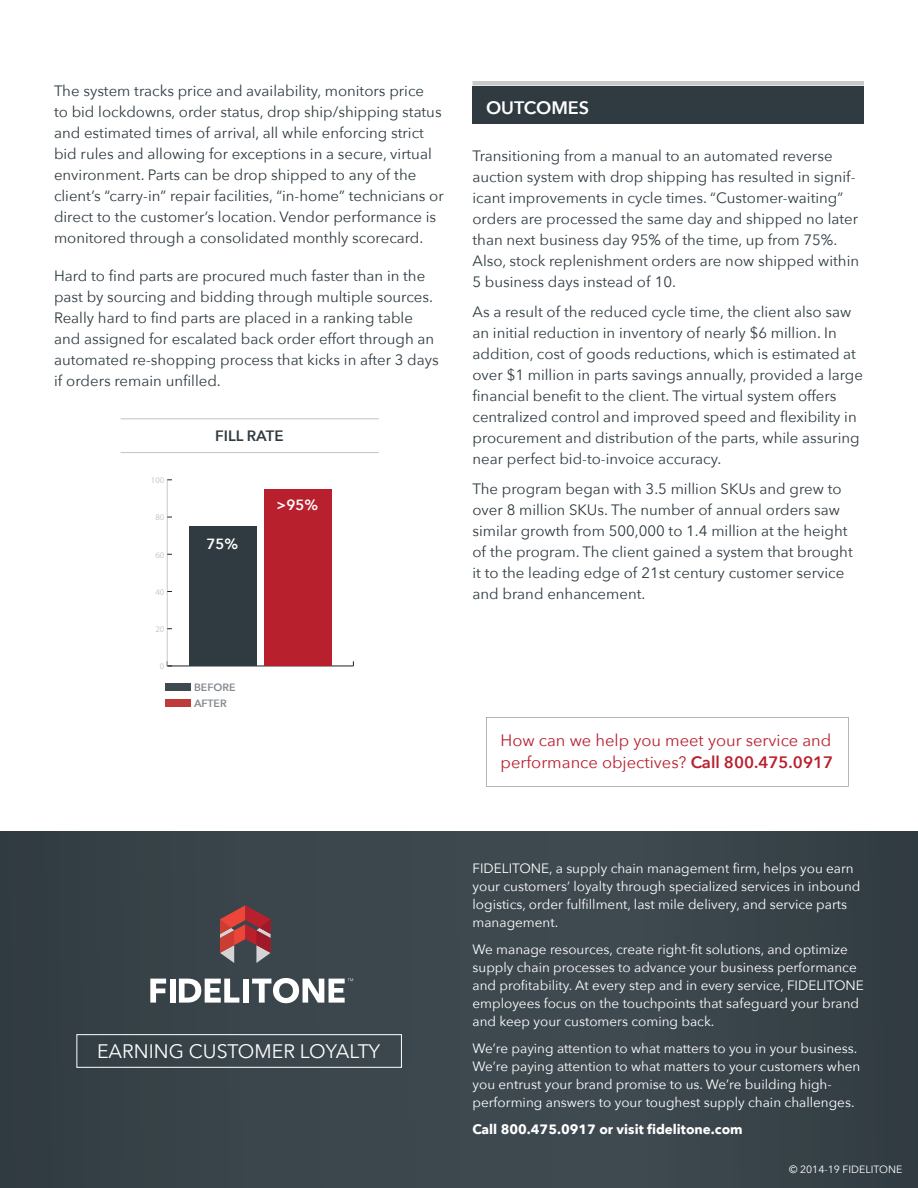
<style>
.page{position:relative;width:918px;height:1188px;background:#fff}
.page>*{position:absolute;margin:0;border:0;box-sizing:border-box;transform-origin:0 0}
.t1{font:19.5px "Avenir Next";color:#fff}
.t2{font:600 18px "Avenir Next";color:#fff}
.t3{font:16.5px/22.5px "Avenir Next";color:#b9202e}
.t4{font:15px/21px "Avenir Next";color:#2f3b41}
.t5{font:600 15px "Avenir Next";color:#2f3b41}
.t6{font:600 14.7px "Avenir Next";color:#fff}
.t7{font:13.5px/18px "Avenir Next";color:#fff}
.t8{font:700 13.5px "Avenir Next";color:#fff}
.t9{font:600 10.65px/16.4px "Avenir Next";color:#848a90}
.t10{font:10.5px "Avenir Next";color:#fff}
.t11{font:8.7px "Myriad Pro";color:#c8c9c9}
.s1{font-weight:600}
</style>
<div class="page">
<div style="left:473px;top:86px;width:391px;height:38px;background:#2f3b41"></div>
<hr style="left:473px;top:81px;width:391px;height:4px;background:#c8c9c9">
<div style="left:0;top:832px;width:918px;height:356px;background:#3b464c"></div>
<svg style="left:150px;top:979px;width:16px;height:24px"></svg>
<div style="left:170px;top:979px;width:5px;height:24px;background:#fff"></div>
<svg style="left:179px;top:979px;width:60px;height:24px"></svg>
<div style="left:243px;top:979px;width:6px;height:24px;background:#fff"></div>
<svg style="left:252px;top:978px;width:101px;height:25px"></svg>
<svg style="left:220px;top:905px;width:51px;height:58px"></svg>
<div style="left:77px;top:1034px;width:325px;height:34px;border:1px solid #fff"></div>
<svg style="left:486px;top:717px;width:363px;height:70px"></svg>
<hr style="left:167px;top:480px;width:1px;height:186px;background:#c8c9c9">
<div style="left:264px;top:489px;width:67px;height:177px;background:#b9202e"></div>
<div style="left:190px;top:526px;width:67px;height:140px;background:#2f3b41"></div>
<hr style="left:121px;top:418px;width:258px;height:1px;background:#c8c9c9">
<hr style="left:121px;top:452px;width:258px;height:1px;background:#c8c9c9">
<div style="left:165px;top:683px;width:26px;height:8px;background:#3e4950"></div>
<div style="left:165px;top:700px;width:26px;height:7px;background:#bf3b3b"></div>
<p class="t4" style="left:54px;top:80px;width:391px">The system tracks price and availability, monitors price<br>to bid lockdowns, order status, drop ship/shipping status and estimated times of arrival, all while enforcing strict bid rules and allowing for exceptions in a secure, virtual environment. Parts can be drop shipped to any of the client’s “carry-in” repair facilities, “in-home” technicians or direct to the customer’s location. Vendor performance is monitored through a consolidated monthly scorecard.</p>
<p class="t4" style="left:54px;top:264px;width:386px">Hard to find parts are procured much faster than in the past by sourcing and bidding through multiple sources.<br>Really hard to find parts are placed in a ranking table and assigned for escalated back order effort through an automated re-shopping process that kicks in after 3 days if orders remain unfilled.</p>
<p class="t11" style="left:151px;top:475px;width:15px">100</p>
<p class="t11" style="left:155px;top:512px;width:10px">80</p>
<p class="t11" style="left:155px;top:549px;width:10px">60</p>
<p class="t11" style="left:155px;top:587px;width:10px">40</p>
<p class="t11" style="left:155px;top:624px;width:10px">20</p>
<p class="t11" style="left:160px;top:661px;width:6px">0</p>
<p class="t5" style="left:215px;top:429px;width:70px">FILL RATE</p>
<p class="t6" style="left:207px;top:536px;width:33px">75%</p>
<p class="t6" style="left:277px;top:497px;width:43px">&gt;95%</p>
<p class="t9" style="left:194px;top:680px;width:43px">BEFORE<br>AFTER</p>
<p class="t2" style="left:486px;top:100px;width:105px">OUTCOMES</p>
<p class="t4" style="left:472px;top:145px;width:388px">Transitioning from a manual to an automated reverse auction system with drop shipping has resulted in signif&shy;icant improvements in cycle times. “Customer-waiting” orders are processed the same day and shipped no later than next business day 95% of the time, up from 75%.<br>Also, stock replenishment orders are now shipped within 5 business days instead of 10.</p>
<p class="t4" style="left:472px;top:301px;width:392px">As a result of the reduced cycle time, the client also saw an initial reduction in inventory of nearly $6 million. In addition, cost of goods reductions, which is estimated at over $1 million in parts savings annually, provided a large financial benefit to the client. The virtual system offers centralized control and improved speed and flexibility in procurement and distribution of the parts, while assuring near perfect bid-to-invoice accuracy.</p>
<p class="t4" style="left:472px;top:478px;width:382px">The program began with 3.5 million SKUs and grew to over 8 million SKUs. The number of annual orders saw similar growth from 500,000 to 1.4 million at the height of the program. The client gained a system that brought it to the leading edge of 21st century customer service and brand enhancement.</p>
<p class="t3" style="left:501px;top:728px;width:334px">How can we help you meet your service and performance objectives? <span class="s1">Call 800.475.0917</span></p>
<h1 class="t1" style="left:97px;top:1035px;width:285px">EARNING CUSTOMER LOYALTY</h1>
<p class="t7" style="left:472px;top:859px;width:390px">FIDELITONE, a supply chain management firm, helps you earn your customers’ loyalty through specialized services in inbound logistics, order fulfillment, last mile delivery, and service parts management.</p>
<p class="t7" style="left:472px;top:940px;width:393px">We manage resources, create right-fit solutions, and optimize supply chain processes to advance your business performance and profitability. At every step and in every service, FIDELITONE employees focus on the touchpoints that safeguard your brand and keep your customers coming back.</p>
<p class="t7" style="left:472px;top:1039px;width:389px">We’re paying attention to what matters to you in your business.<br>We’re paying attention to what matters to your customers when you entrust your brand promise to us. We’re building high&shy;performing answers to your toughest supply chain challenges.</p>
<p class="t8" style="left:472px;top:1118px;width:272px">Call 800.475.0917 or visit fidelitone.com</p>
<p class="t10" style="left:789px;top:1161px;width:115px">© 2014-19 FIDELITONE</p>
</div>
